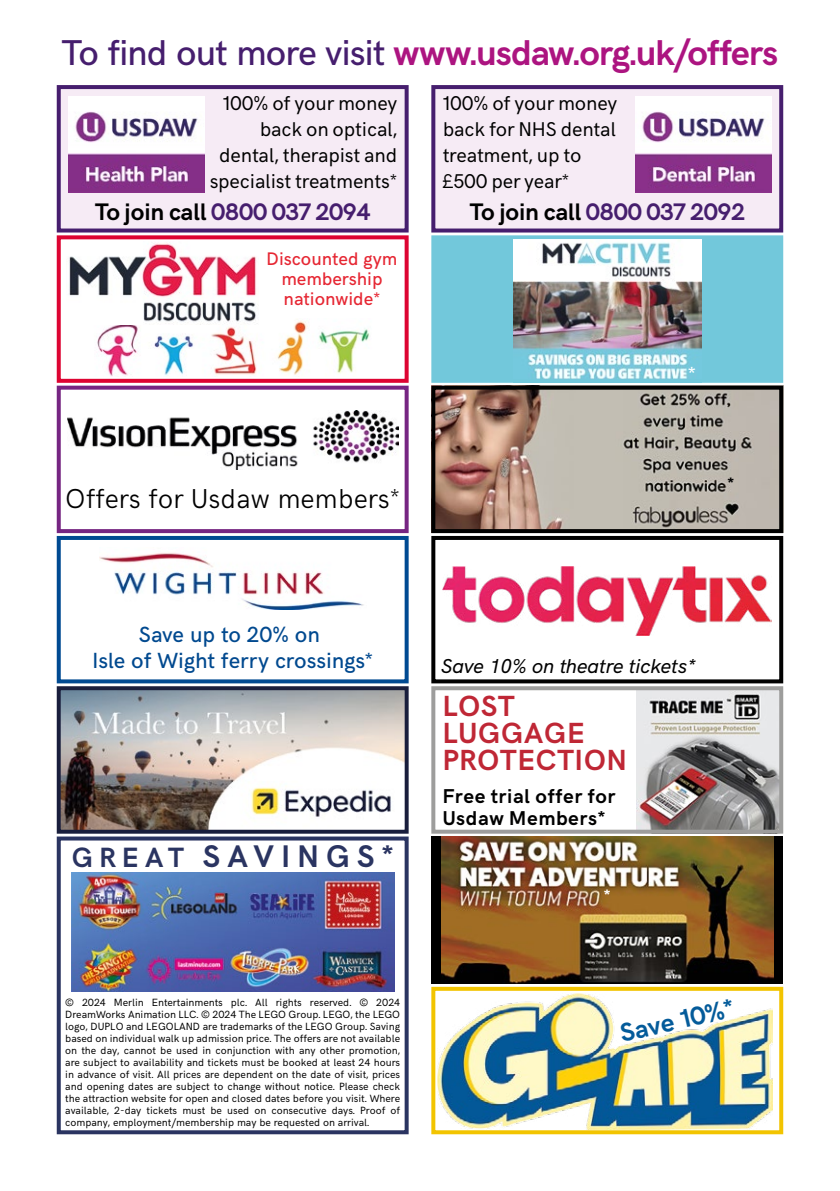
<style>
.page{position:relative;width:840px;height:1191px;background:#fff}
.page>*{position:absolute;margin:0;border:0;box-sizing:border-box;transform-origin:0 0}
.t1{font:700 36px "HK Grotesk";letter-spacing:-.03em;color:#ac1480}
.t2{font:700 31.4px "HK Grotesk";letter-spacing:.235em;color:#2a3461}
.t3{font:700 29.2px/27.4px "HK Grotesk";letter-spacing:.035em;color:#bf2735}
.t4{font:300 27.4px "HK Grotesk";color:#000}
.t5{font:700 26px "HK Grotesk";color:#045b9a}
.t6{font:700 24px "HK Grotesk";letter-spacing:-.005em;color:#461e6e}
.t7{font:500 22px/26.4px "HK Grotesk";color:#01498f;text-align:center}
.t8{font:500 22px "HK Grotesk";color:#fff}
.t9{font:20px/26px "HK Grotesk";letter-spacing:-.005em;color:#000}
.t10{font:700 20px/22px "HK Grotesk";letter-spacing:.035em;color:#000}
.t11{font:italic 500 20px "HK Grotesk";color:#000}
.t12{font:500 18.2px/20px "HK Grotesk";color:#e62733;text-align:center}
.t13{font:700 18px "HK Grotesk";color:#000}
.t14{font:700 18px "HK Grotesk";color:#fff}
.t15{font:10.4px/12px "HK Grotesk";color:#000;text-align:justify}
.s1{font-weight:500;color:#461e6e}
.s2{color:#000}
.s3{font-size:28px}
</style>
<div class="page">
<div style="left:57px;top:836px;width:351px;height:298px;background:#fff;border:4px solid #2a3461"></div>
<img style="left:71px;top:872px;width:323px;height:120px">
<div style="left:57px;top:536px;width:351px;height:147px;background:#fff;border:4px solid #004a92"></div>
<img style="left:437px;top:993px;width:335px;height:136px">
<div style="left:431px;top:986px;width:351px;height:148px;border:4px solid #f2c400"></div>
<img style="left:636px;top:691px;width:141px;height:137px">
<div style="left:431px;top:686px;width:351px;height:147px;border:4px solid #9d9d9c"></div>
<img style="left:97px;top:321px;width:273px;height:55px">
<div style="left:57px;top:235px;width:351px;height:148px;border:4px solid #dd0432"></div>
<img style="left:69px;top:243px;width:189px;height:81px">
<img style="left:442px;top:566px;width:329px;height:70px">
<div style="left:431px;top:536px;width:351px;height:147px;border:4px solid #000"></div>
<img style="left:436px;top:391px;width:341px;height:137px">
<div style="left:431px;top:386px;width:351px;height:147px;border:4px solid #000"></div>
<div style="left:431px;top:85px;width:351px;height:147px;background:#f6ebf5;border:4px solid #461e6e"></div>
<img style="left:635px;top:96px;width:136px;height:97px">
<div style="left:57px;top:85px;width:351px;height:147px;background:#f6ebf5;border:4px solid #461e6e"></div>
<img style="left:68px;top:96px;width:136px;height:97px">
<div style="left:57px;top:386px;width:351px;height:147px;background:#fff;border:4px solid #762582"></div>
<img style="left:67px;top:410px;width:331px;height:60px">
<div style="left:433px;top:237px;width:348px;height:144px;background:#72c8db"></div>
<img style="left:513px;top:240px;width:188px;height:138px">
<div style="left:431px;top:235px;width:351px;height:148px;border:4px solid #72c8db"></div>
<img style="left:62px;top:691px;width:341px;height:137px">
<div style="left:57px;top:686px;width:351px;height:147px;border:4px solid #191e3c"></div>
<img style="left:99px;top:553px;width:265px;height:56px">
<div style="left:431px;top:836px;width:351px;height:148px;background:#000"></div>
<img style="left:441px;top:836px;width:331px;height:148px">
<h1 class="t1" style="left:62px;top:26px;width:717px"><span class="s1">To find out more visit</span> www.usdaw.org.uk/offers</h1>
<h3 class="t9" style="left:209px;top:89px;width:189px;text-align:right">100% of your money back on optical, dental, therapist and specialist treatments*</h3>
<h3 class="t6" style="left:95px;top:194px;width:276px"><span class="s2">To join call</span> 0800 037 2094</h3>
<h3 class="t12" style="left:266px;top:247px;width:132px">Discounted gym membership nationwide*</h3>
<h3 class="t4" style="left:65px;top:478px;width:336px">Offers for Usdaw members*</h3>
<h3 class="t9" style="left:442px;top:89px;width:176px">100% of your money back for NHS dental treatment, up to £500 per year*</h3>
<h3 class="t6" style="left:469px;top:194px;width:276px"><span class="s2">To join call</span> 0800 037 2092</h3>
<h3 class="t8" style="left:687px;top:358px;width:10px">*</h3>
<h3 class="t13" style="left:727px;top:470px;width:8px">*</h3>
<h3 class="t7" style="left:92px;top:619px;width:282px">Save up to 20% on<br>Isle of Wight ferry crossings*</h3>
<h2 class="t2" style="left:72px;top:832px;width:323px"><span class="s3">GREAT</span> SAVINGS*</h2>
<h3 class="t11" style="left:441px;top:650px;width:256px">Save 10% on theatre tickets*</h3>
<h3 class="t3" style="left:442px;top:689px;width:185px">LOST<br>LUGGAGE<br>PROTECTION</h3>
<h3 class="t10" style="left:442px;top:783px;width:174px">Free trial offer for<br>Usdaw Members*</h3>
<h3 class="t14" style="left:603px;top:882px;width:8px">*</h3>
<p class="t15" style="left:65px;top:995px;width:336px">© 2024 Merlin Entertainments plc. All rights reserved. © 2024<br>DreamWorks Animation LLC. © 2024 The LEGO Group. LEGO, the LEGO logo, DUPLO and LEGOLAND are trademarks of the LEGO Group. Saving based on individual walk up admission price. The offers are not available on the day, cannot be used in conjunction with any other promotion, are subject to availability and tickets must be booked at least 24 hours in advance of visit. All prices are dependent on the date of visit, prices and opening dates are subject to change without notice. Please check the attraction website for open and closed dates before you visit. Where available, 2-day tickets must be used on consecutive days. Proof of company, employment/membership may be requested on arrival.</p>
<h3 class="t5" style="left:615px;top:1014px;width:118px;rotate:-13deg">Save 10%*</h3>
</div>
